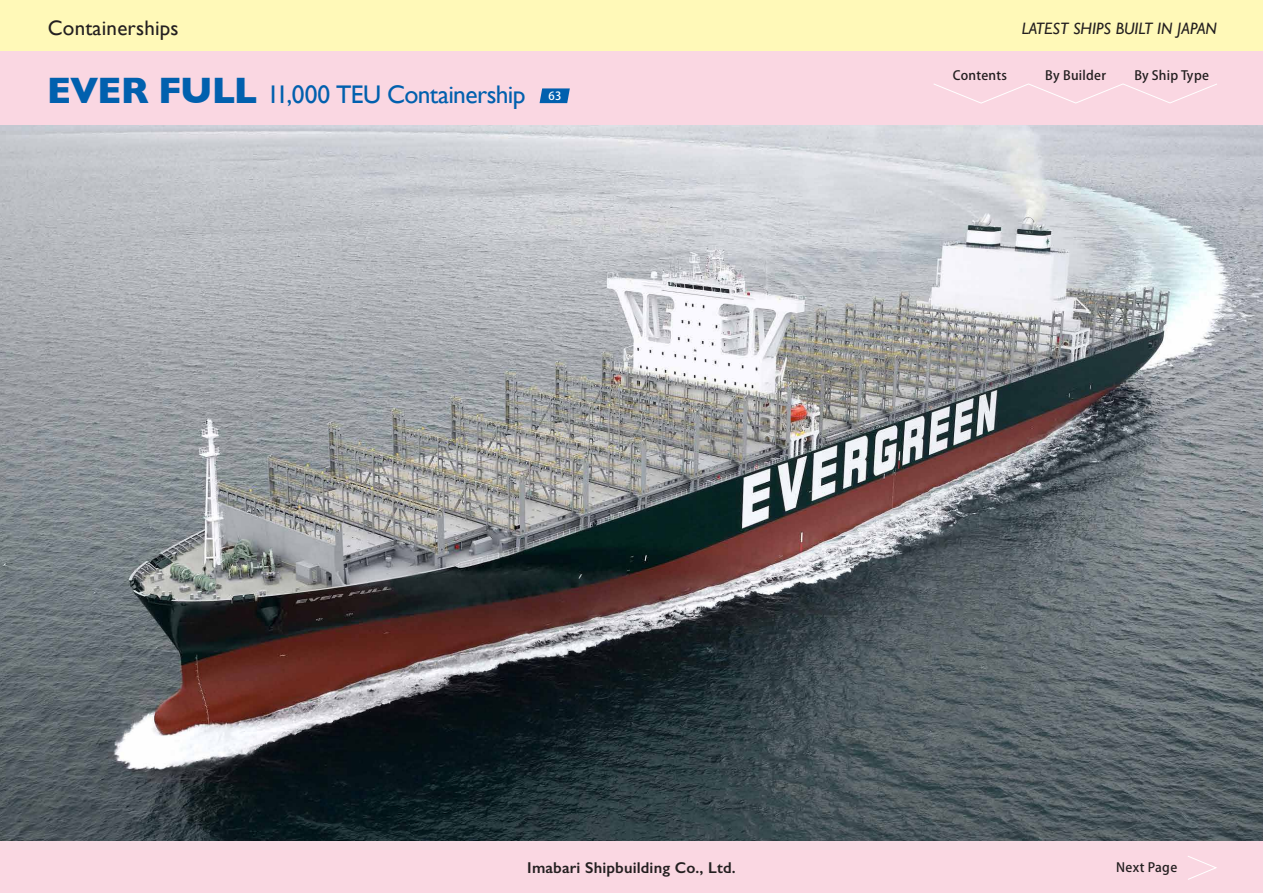
<style>
.page{position:relative;width:1263px;height:893px;background:#fff}
.page>*{position:absolute;margin:0;border:0;box-sizing:border-box;transform-origin:0 0}
.船名{font:700 37.5px "Gill Sans";letter-spacing:-.03em;color:#0160ae}
.船名-2{font:25.5px "Gill Sans";letter-spacing:-.025em;color:#0160ae}
.Page_title{font:21px "Gill Sans";letter-spacing:.01em;color:#231f20}
.Latest{font:italic 16.5px "Gill Sans";color:#231f20}
.会社名{font:600 15.75px "Gill Sans";letter-spacing:.01em;color:#231f20}
.t1{font:500 12.75px "Koz Go Pr 6 N";letter-spacing:.02em;color:#231f20}
.Ship_namber{font:500 11.25px "Koz Go Pr 6 N";color:#fff}
</style>
<div class="page">
<div style="left:0;top:0;width:1263px;height:51px;background:#fff9b8"></div>
<div style="left:1px;top:51px;width:1262px;height:74px;background:#fad7e2"></div>
<div style="left:0;top:840px;width:1263px;height:53px;background:#fad7e2"></div>
<img style="left:0;top:125px;width:1263px;height:715px">
<svg style="left:539px;top:88px;width:31px;height:15px"></svg>
<svg style="left:1188px;top:856px;width:29px;height:24px"></svg>
<svg style="left:934px;top:83px;width:283px;height:21px"></svg>
<p class="Page_title" style="left:48px;top:15px;width:132px">Containerships</p>
<p class="船名" style="left:47px;top:61px;width:212px">EVER FULL</p>
<p class="船名-2" style="left:267px;top:79px;width:260px">11,000 TEU Containership</p>
<p class="Ship_namber" style="left:549px;top:90px;width:14px">63</p>
<p class="t1" style="left:953px;top:69px;width:56px">Contents</p>
<p class="Latest" style="left:1022px;top:19px;width:197px">LATEST SHIPS BUILT IN JAPAN</p>
<p class="t1" style="left:1134px;top:69px;width:76px">By Ship Type</p>
<p class="t1" style="left:1045px;top:69px;width:62px">By Builder</p>
<p class="会社名" style="left:527px;top:858px;width:210px">Imabari Shipbuilding Co., Ltd.</p>
<p class="t1" style="left:1116px;top:860px;width:63px">Next Page</p>
</div>
